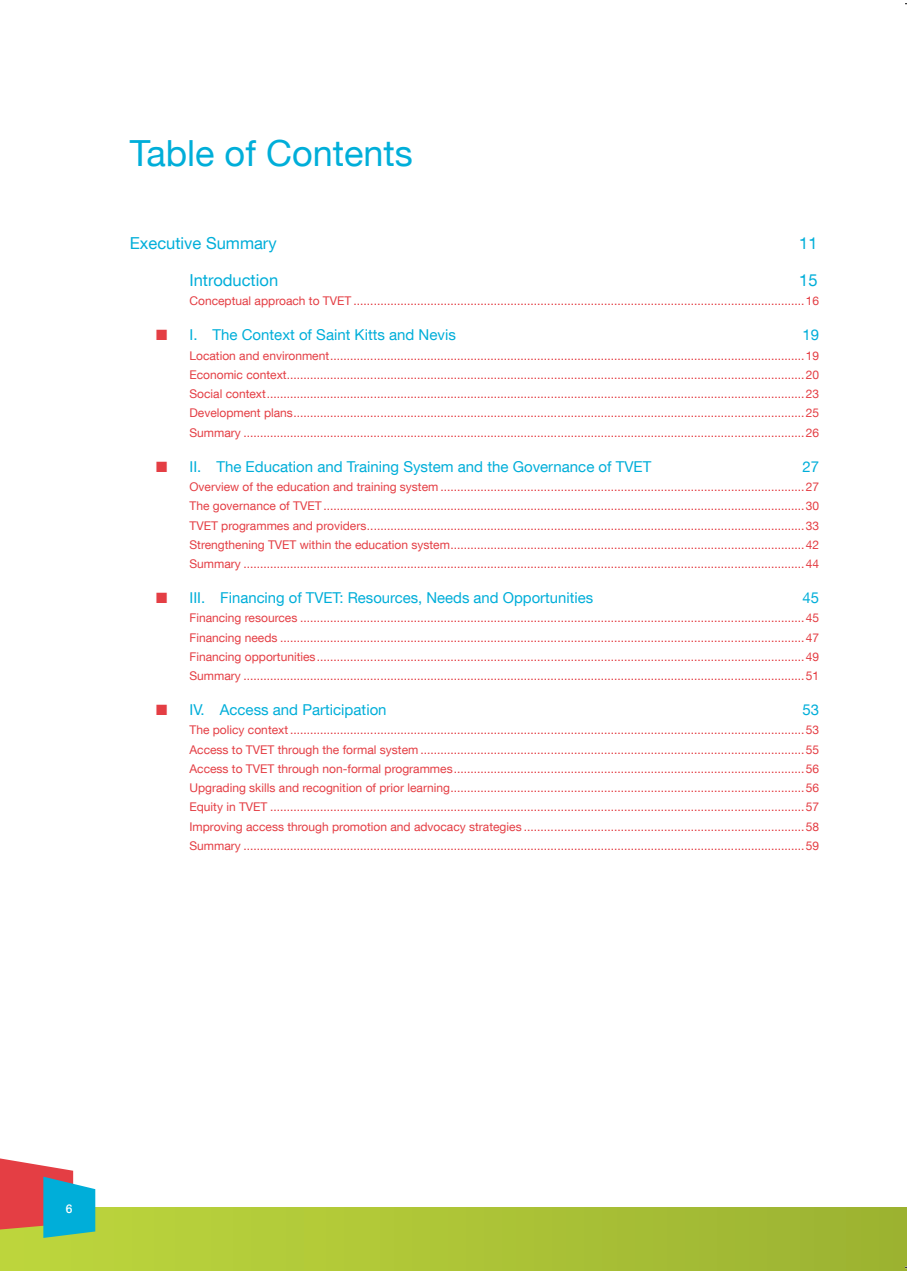
<style>
.page{position:relative;width:907px;height:1271px;background:#fff}
.page>*{position:absolute;margin:0;border:0;box-sizing:border-box;transform-origin:0 0}
.TT{font:36px "Helvetica Neue";color:#00aed9}
.TOC_1{font:16.5px "Helvetica Neue LT Com";color:#00aed9}
.t1{font:15px "Helvetica Neue LT Com";color:#00aed9}
.TOC_3{font:12px "Helvetica Neue LT Com";color:#e43e44}
.t2{font:500 12px "Helvetica Neue LT Com";color:#fff}
</style>
<div class="page">
<div style="left:895px;top:1207px;width:11px;height:63px;background:#9cb230"></div>
<div style="left:0;top:1207px;width:895px;height:63px;background:linear-gradient(to right,#bed73d,#9cb332)"></div>
<svg style="left:0;top:1158px;width:95px;height:79px;background:#938c94"></svg>
<svg style="left:0;top:1266px;width:3px;height:5px"></svg>
<p class="TT" style="left:130px;top:127px;width:284px">Table of Contents</p>
<p class="TOC_1" style="left:130px;top:233px;width:148px">Executive Summary</p>
<p class="TOC_1" style="left:798px;top:233px;width:20px">11</p>
<p class="TOC_1" style="left:189px;top:270px;width:90px">Introduction</p>
<p class="TOC_1" style="left:798px;top:270px;width:20px">15</p>
<p class="TOC_3" style="left:189px;top:294px;width:630px">Conceptual approach to TVET .......................................................................................................................................16</p>
<p class="t1" style="left:189px;top:326px;width:268px">I. The Context of Saint Kitts and Nevis</p>
<p class="t1" style="left:802px;top:326px;width:18px">19</p>
<p class="TOC_3" style="left:189px;top:348px;width:630px">Location and environment..............................................................................................................................................19</p>
<p class="TOC_3" style="left:189px;top:367px;width:630px">Economic context...........................................................................................................................................................20</p>
<p class="TOC_3" style="left:189px;top:386px;width:630px">Social context.................................................................................................................................................................23</p>
<p class="TOC_3" style="left:189px;top:406px;width:630px">Development plans.........................................................................................................................................................25</p>
<p class="TOC_3" style="left:189px;top:425px;width:630px">Summary ........................................................................................................................................................................26</p>
<p class="t1" style="left:189px;top:457px;width:463px">II. The Education and Training System and the Governance of TVET</p>
<p class="t1" style="left:802px;top:457px;width:18px">27</p>
<p class="TOC_3" style="left:189px;top:479px;width:630px">Overview of the education and training system .............................................................................................................27</p>
<p class="TOC_3" style="left:189px;top:498px;width:630px">The governance of TVET ................................................................................................................................................30</p>
<p class="TOC_3" style="left:189px;top:518px;width:630px">TVET programmes and providers...................................................................................................................................33</p>
<p class="TOC_3" style="left:189px;top:537px;width:630px">Strengthening TVET within the education system..........................................................................................................42</p>
<p class="TOC_3" style="left:189px;top:556px;width:630px">Summary ........................................................................................................................................................................44</p>
<p class="t1" style="left:189px;top:588px;width:405px">III. Financing of TVET: Resources, Needs and Opportunities</p>
<p class="t1" style="left:802px;top:588px;width:18px">45</p>
<p class="TOC_3" style="left:189px;top:610px;width:630px">Financing resources .......................................................................................................................................................45</p>
<p class="TOC_3" style="left:189px;top:630px;width:630px">Financing needs .............................................................................................................................................................47</p>
<p class="TOC_3" style="left:189px;top:649px;width:630px">Financing opportunities..................................................................................................................................................49</p>
<p class="TOC_3" style="left:189px;top:668px;width:630px">Summary ........................................................................................................................................................................51</p>
<p class="t1" style="left:189px;top:700px;width:198px">IV. Access and Participation</p>
<p class="t1" style="left:802px;top:700px;width:18px">53</p>
<p class="TOC_3" style="left:189px;top:722px;width:630px">The policy context ..........................................................................................................................................................53</p>
<p class="TOC_3" style="left:189px;top:742px;width:630px">Access to TVET through the formal system ...................................................................................................................55</p>
<p class="TOC_3" style="left:189px;top:761px;width:630px">Access to TVET through non-formal programmes.........................................................................................................56</p>
<p class="TOC_3" style="left:189px;top:780px;width:630px">Upgrading skills and recognition of prior learning..........................................................................................................56</p>
<p class="TOC_3" style="left:189px;top:799px;width:630px">Equity in TVET ................................................................................................................................................................57</p>
<p class="TOC_3" style="left:189px;top:819px;width:630px">Improving access through promotion and advocacy strategies ....................................................................................58</p>
<p class="TOC_3" style="left:189px;top:838px;width:630px">Summary ........................................................................................................................................................................59</p>
<p class="t2" style="left:66px;top:1201px;width:8px">6</p>
</div>
